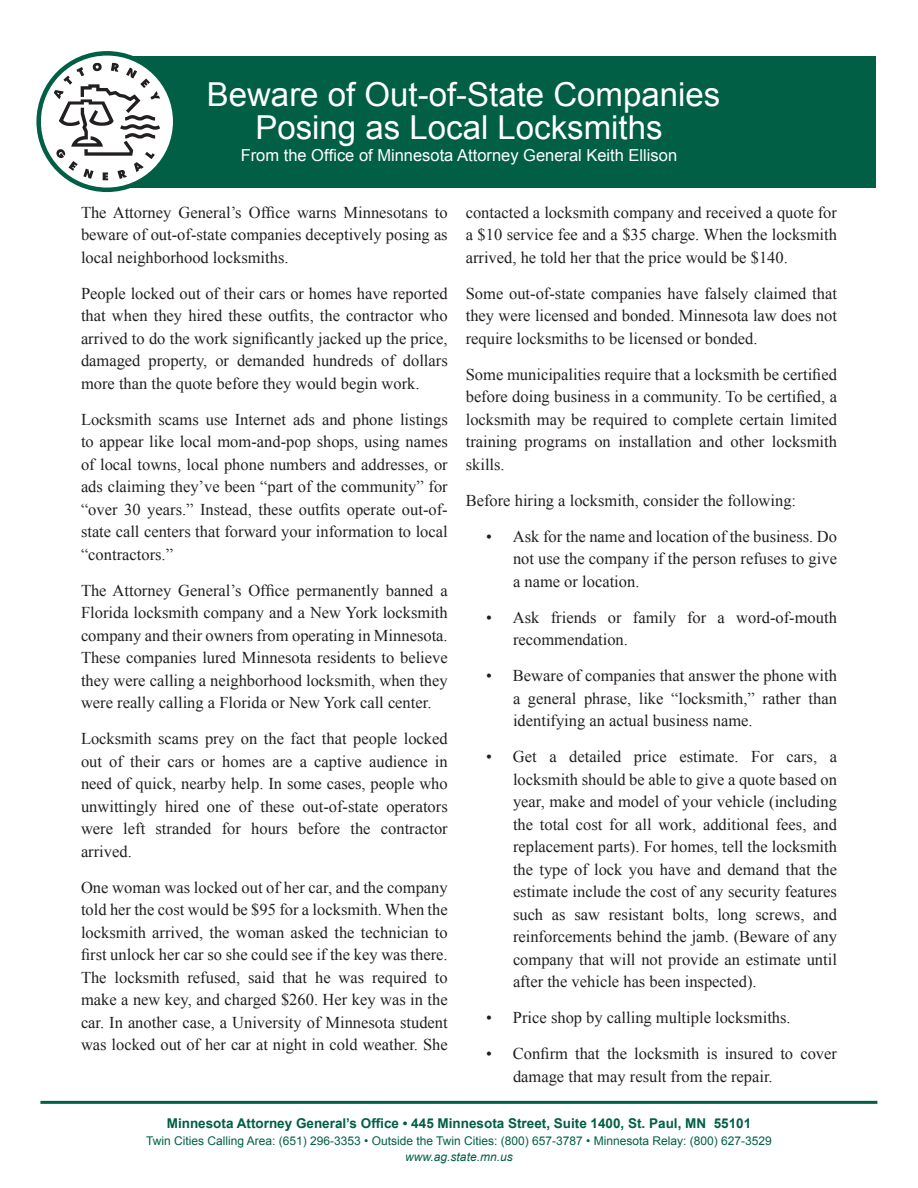
<style>
.page{position:relative;width:918px;height:1188px;background:#fff}
.page>*{position:absolute;margin:0;border:0;box-sizing:border-box;transform-origin:0 0}
.h1{font:33px/33px "Arial";color:#fff;text-align:center}
.p{font:16.5px/22.5px "Times New Roman";color:#231f20;text-align:justify}
.li{font:16.5px/22.5px "Times New Roman";color:#231f20;text-align:justify}
.p_1{font:16.5px/22.5px "Times New Roman";color:#231f20;text-align:justify}
.t1{font:16.5px "Arial";color:#fff}
.t2{font:700 13.5px "Arial";color:#005f45}
.t3{font:12px/16.5px "Arial";color:#005f45;text-align:center}
.s1{font-style:italic}
</style>
<div class="page">
<div style="left:107px;top:56px;width:768px;height:131px;background:#005f45"></div>
<svg style="left:39px;top:53px;width:136px;height:137px"></svg>
<svg style="left:54px;top:63px;width:106px;height:118px"></svg>
<div style="left:36px;top:51px;width:141px;height:141px;border:4px solid #005f45;border-radius:50%"></div>
<hr style="left:40px;top:1101px;width:837px;height:3px;background:#005f45">
<h1 class="h1" style="left:207px;top:78px;width:515px">Beware of Out-of-State Companies<br>Posing as Local Locksmiths</h1>
<p class="t1" style="left:241px;top:145px;width:438px">From the Office of Minnesota Attorney General Keith Ellison</p>
<p class="p_1" style="left:81px;top:201px;width:368px">The Attorney General’s Office warns Minnesotans to beware of out-of-state companies deceptively posing as local neighborhood locksmiths.</p>
<p class="p" style="left:81px;top:282px;width:368px">People locked out of their cars or homes have reported that when they hired these outfits, the contractor who arrived to do the work significantly jacked up the price, damaged property, or demanded hundreds of dollars more than the quote before they would begin work.</p>
<p class="p" style="left:81px;top:408px;width:368px">Locksmith scams use Internet ads and phone listings to appear like local mom-and-pop shops, using names of local towns, local phone numbers and addresses, or ads claiming they’ve been “part of the community” for “over 30 years.” Instead, these outfits operate out-of&shy;state call centers that forward your information to local “contractors.”</p>
<p class="p" style="left:81px;top:579px;width:368px">The Attorney General’s Office permanently banned a Florida locksmith company and a New York locksmith company and their owners from operating in Minnesota.<br>These companies lured Minnesota residents to believe they were calling a neighborhood locksmith, when they were really calling a Florida or New York call center.</p>
<p class="p" style="left:81px;top:727px;width:368px">Locksmith scams prey on the fact that people locked out of their cars or homes are a captive audience in need of quick, nearby help. In some cases, people who unwittingly hired one of these out-of-state operators were left stranded for hours before the contractor arrived.</p>
<p class="p" style="left:81px;top:876px;width:368px">One woman was locked out of her car, and the company told her the cost would be $95 for a locksmith. When the locksmith arrived, the woman asked the technician to first unlock her car so she could see if the key was there.<br>The locksmith refused, said that he was required to make a new key, and charged $260. Her key was in the car. In another case, a University of Minnesota student was locked out of her car at night in cold weather. She</p>
<p class="p" style="left:466px;top:201px;width:373px">contacted a locksmith company and received a quote for a $10 service fee and a $35 charge. When the locksmith arrived, he told her that the price would be $140.</p>
<p class="p" style="left:466px;top:282px;width:373px">Some out-of-state companies have falsely claimed that they were licensed and bonded. Minnesota law does not require locksmiths to be licensed or bonded.</p>
<p class="p" style="left:466px;top:363px;width:373px">Some municipalities require that a locksmith be certified before doing business in a community. To be certified, a locksmith may be required to complete certain limited training programs on installation and other locksmith skills.</p>
<p class="p" style="left:466px;top:489px;width:332px">Before hiring a locksmith, consider the following:</p>
<p class="li" style="left:513px;top:525px;width:326px;text-indent:-27px">• Ask for the name and location of the business. Do not use the company if the person refuses to give a name or location.</p>
<p class="li" style="left:513px;top:606px;width:326px;text-indent:-27px">• Ask friends or family for a word-of-mouth recommendation.</p>
<p class="li" style="left:513px;top:664px;width:326px;text-indent:-27px">• Beware of companies that answer the phone with a general phrase, like “locksmith,” rather than identifying an actual business name.</p>
<p class="li" style="left:513px;top:745px;width:326px;text-indent:-27px">• Get a detailed price estimate. For cars, a locksmith should be able to give a quote based on year, make and model of your vehicle (including the total cost for all work, additional fees, and replacement parts). For homes, tell the locksmith the type of lock you have and demand that the estimate include the cost of any security features such as saw resistant bolts, long screws, and reinforcements behind the jamb. (Beware of any company that will not provide an estimate until after the vehicle has been inspected).</p>
<p class="li" style="left:486px;top:1006px;width:306px">• Price shop by calling multiple locksmiths.</p>
<p class="li" style="left:513px;top:1042px;width:326px;text-indent:-27px">• Confirm that the locksmith is insured to cover damage that may result from the repair.</p>
<p class="t2" style="left:167px;top:1115px;width:586px">Minnesota Attorney General’s Office • 445 Minnesota Street, Suite 1400, St. Paul, MN 55101</p>
<p class="t3" style="left:146px;top:1133px;width:627px">Twin Cities Calling Area: (651) 296-3353 • Outside the Twin Cities: (800) 657-3787 • Minnesota Relay: (800) 627-3529 <span class="s1">www.ag.state.mn.us</span></p>
</div>
